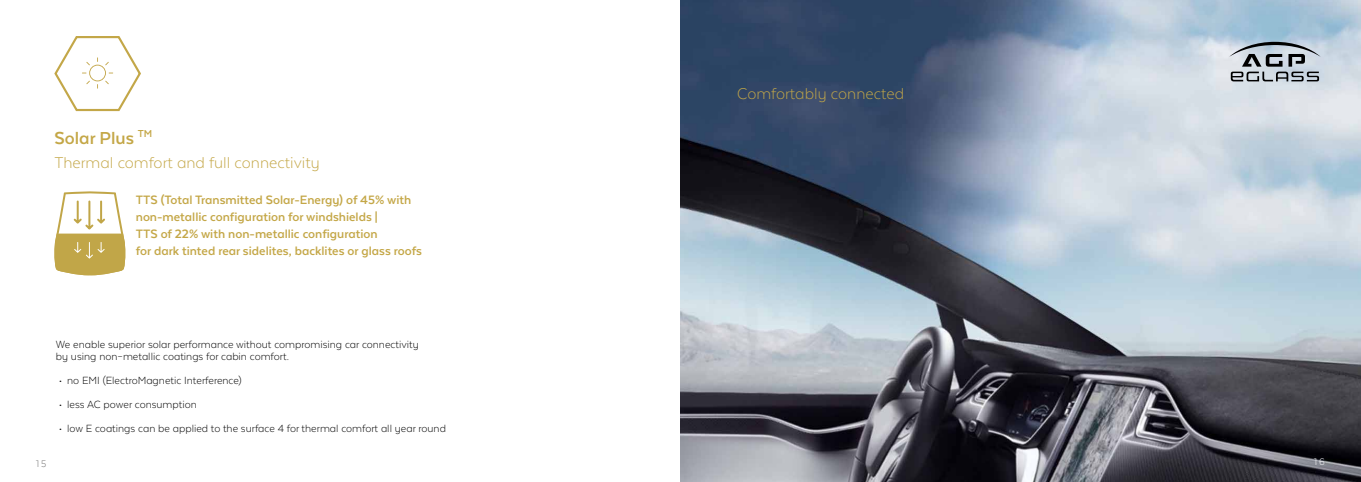
<style>
.page{position:relative;width:1361px;height:482px;background:#fff}
.page>*{position:absolute;margin:0;border:0;box-sizing:border-box;transform-origin:0 0}
.t1{font:700 20px "Texta Alt";color:#c4a747}
.t2{font:300 18px "Texta Alt";color:#c4a747}
.t3{font:300 18px "Texta Alt";color:#c1a648}
.t4{font:700 14px/16.8px "Texta Alt";color:#c4a747}
.t5{font:300 12px/12px "Texta Alt";color:#000}
.t6{font:300 11px "Texta Alt";color:#706f6f}
.t7{font:300 11px "Texta Alt";color:#fff}
.s1{color:#c1a648}
</style>
<div class="page">
<img style="left:680px;top:0;width:681px;height:482px">
<svg style="left:1229px;top:42px;width:91px;height:39px;background:#9ca3ab"></svg>
<svg style="left:54px;top:191px;width:72px;height:85px"></svg>
<svg style="left:54px;top:36px;width:87px;height:75px"></svg>
<h1 class="t1" style="left:54px;top:128px;width:99px">Solar Plus <sup>TM</sup></h1>
<h2 class="t2" style="left:54px;top:153px;width:267px">Thermal comfort and full connectivity</h2>
<p class="t4" style="left:136px;top:191px;width:288px">TTS (Total Transmitted Solar-Energy) of 45% with non-metallic configuration for windshields <span class="s1">|<br></span>TTS of 22% with non-metallic configuration<br>for dark tinted rear sidelites, backlites or glass roofs</p>
<p class="t5" style="left:56px;top:338px;width:364px">We enable superior solar performance without compromising car connectivity by using non–metallic coatings for cabin comfort.</p>
<p class="t5" style="left:59px;top:374px;width:185px">• no EMI (ElectroMagnetic Interference)</p>
<p class="t5" style="left:59px;top:398px;width:140px">• less AC power consumption</p>
<p class="t5" style="left:59px;top:422px;width:389px">• low E coatings can be applied to the surface 4 for thermal comfort all year round</p>
<p class="t6" style="left:36px;top:458px;width:12px">15</p>
<h2 class="t3" style="left:737px;top:84px;width:169px">Comfortably connected</h2>
<p class="t7" style="left:1314px;top:456px;width:12px">16</p>
</div>
